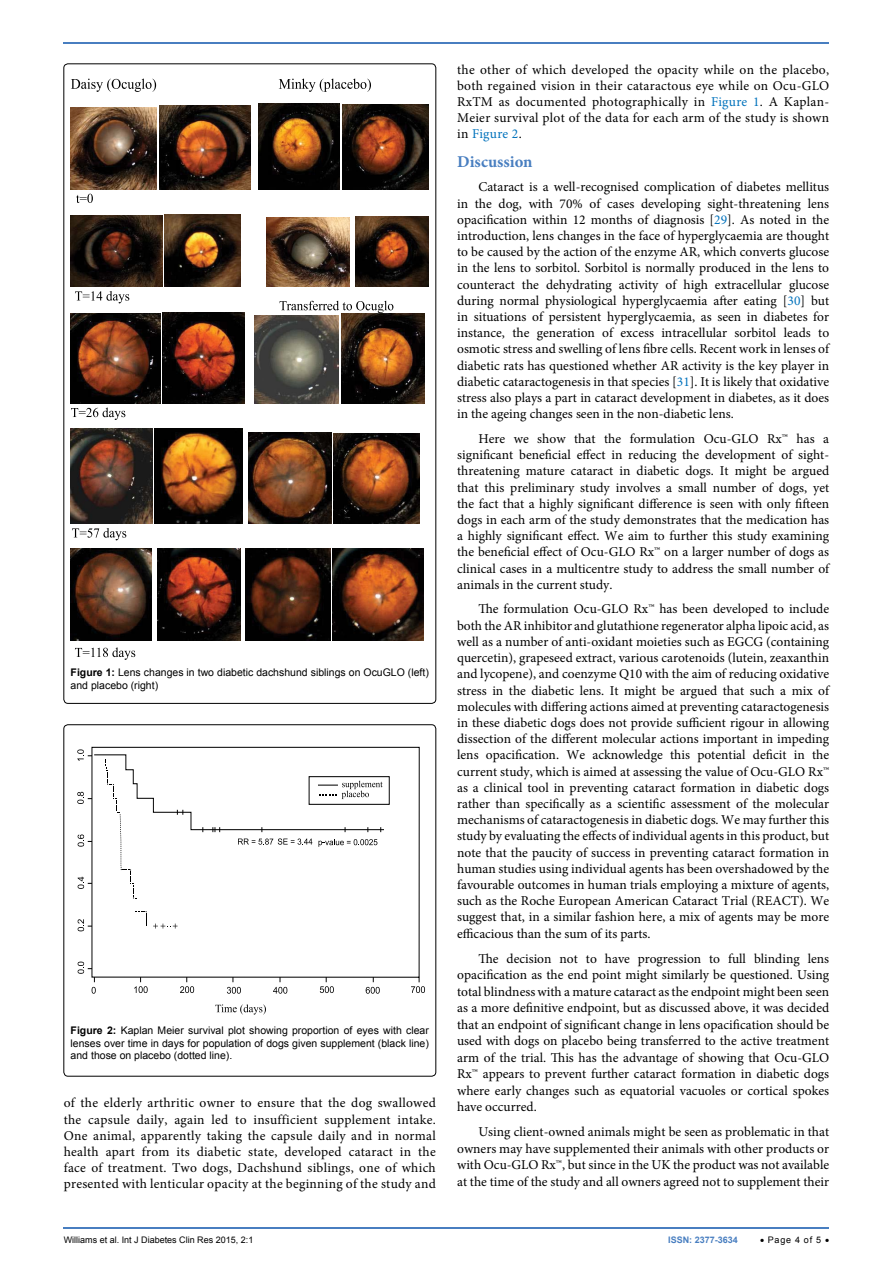
<style>
.page{position:relative;width:893px;height:1263px;background:#fff}
.page>*{position:absolute;margin:0;border:0;box-sizing:border-box;transform-origin:0 0}
.t1{font:700 16.5px "Minion Pro";color:#487ec0}
.t2{font:13.5px/16.2px "Minion Pro";color:#000;text-align:justify}
.t3{font:10.5px/12.6px "Arial";color:#000}
.t4{font:9px "Arial";color:#000}
.t5{font:700 9px "Arial";color:#487ec0}
.s1{font-weight:700}
.s2{color:#0072bc}
</style>
<div class="page">
<hr style="left:64px;top:1227px;width:765px;height:2px;background:#487ec0">
<hr style="left:64px;top:42px;width:765px;height:2px;background:#487ec0">
<img style="left:71px;top:108px;width:86px;height:82px">
<img style="left:159px;top:105px;width:91px;height:85px">
<img style="left:258px;top:104px;width:82px;height:86px">
<img style="left:342px;top:105px;width:86px;height:85px">
<img style="left:71px;top:216px;width:91px;height:71px">
<img style="left:165px;top:215px;width:75px;height:72px">
<img style="left:266px;top:218px;width:84px;height:69px">
<img style="left:355px;top:217px;width:74px;height:70px">
<img style="left:71px;top:313px;width:89px;height:90px">
<img style="left:162px;top:312px;width:82px;height:91px">
<img style="left:254px;top:315px;width:84px;height:88px">
<img style="left:341px;top:314px;width:84px;height:89px">
<img style="left:71px;top:429px;width:81px;height:94px">
<img style="left:155px;top:429px;width:88px;height:94px">
<img style="left:248px;top:432px;width:83px;height:91px">
<img style="left:334px;top:433px;width:86px;height:90px">
<img style="left:71px;top:549px;width:81px;height:91px">
<img style="left:157px;top:549px;width:83px;height:91px">
<img style="left:245px;top:549px;width:85px;height:91px">
<img style="left:333px;top:548px;width:91px;height:92px">
<svg style="left:71px;top:79px;width:85px;height:13px"></svg>
<svg style="left:279px;top:79px;width:92px;height:13px"></svg>
<svg style="left:76px;top:194px;width:17px;height:9px"></svg>
<svg style="left:75px;top:291px;width:54px;height:12px"></svg>
<svg style="left:279px;top:301px;width:114px;height:12px"></svg>
<svg style="left:71px;top:408px;width:54px;height:12px"></svg>
<svg style="left:72px;top:528px;width:54px;height:12px"></svg>
<svg style="left:75px;top:647px;width:60px;height:13px"></svg>
<div style="left:64px;top:725px;width:372px;height:351px;border:1px solid #000;border-radius:4px"></div>
<svg style="left:411px;top:986px;width:14px;height:7px"></svg>
<svg style="left:215px;top:1004px;width:51px;height:10px"></svg>
<svg style="left:134px;top:986px;width:14px;height:7px"></svg>
<svg style="left:180px;top:986px;width:14px;height:7px"></svg>
<svg style="left:227px;top:986px;width:14px;height:8px"></svg>
<svg style="left:273px;top:986px;width:14px;height:8px"></svg>
<svg style="left:320px;top:986px;width:14px;height:7px"></svg>
<svg style="left:366px;top:986px;width:14px;height:8px"></svg>
<svg style="left:78px;top:962px;width:18px;height:32px"></svg>
<svg style="left:78px;top:919px;width:13px;height:12px"></svg>
<svg style="left:77px;top:749px;width:14px;height:140px"></svg>
<svg style="left:91px;top:746px;width:329px;height:237px"></svg>
<div style="left:309px;top:776px;width:80px;height:28px;border:1px solid #000"></div>
<p class="t3" style="left:71px;top:666px;width:360px"><span class="s1">Figure 1:</span> Lens changes in two diabetic dachshund siblings on OcuGLO (left) and placebo (right)</p>
<p class="t3" style="left:71px;top:1024px;width:360px;text-align:justify"><span class="s1">Figure 2:</span> Kaplan Meier survival plot showing proportion of eyes with clear lenses over time in days for population of dogs given supplement (black line) and those on placebo (dotted line).</p>
<p class="t2" style="left:64px;top:1095px;width:374px">of the elderly arthritic owner to ensure that the dog swallowed the capsule daily, again led to insufficient supplement intake.<br>One animal, apparently taking the capsule daily and in normal health apart from its diabetic state, developed cataract in the face of treatment. Two dogs, Dachshund siblings, one of which presented with lenticular opacity at the beginning of the study and</p>
<p class="t2" style="left:457px;top:61px;width:374px">the other of which developed the opacity while on the placebo, both regained vision in their cataractous eye while on Ocu-GLO RxTM as documented photographically in <span class="s2">Figure 1</span>. A Kaplan-Meier survival plot of the data for each arm of the study is shown in <span class="s2">Figure 2</span>.</p>
<p class="t1" style="left:457px;top:150px;width:77px">Discussion</p>
<p class="t2" style="left:457px;top:179px;width:374px;text-indent:21px">Cataract is a well-recognised complication of diabetes mellitus in the dog, with 70% of cases developing sight-threatening lens opacification within 12 months of diagnosis [<span class="s2">29</span>]. As noted in the introduction, lens changes in the face of hyperglycaemia are thought to be caused by the action of the enzyme AR, which converts glucose in the lens to sorbitol. Sorbitol is normally produced in the lens to counteract the dehydrating activity of high extracellular glucose during normal physiological hyperglycaemia after eating [<span class="s2">30</span>] but in situations of persistent hyperglycaemia, as seen in diabetes for instance, the generation of excess intracellular sorbitol leads to osmotic stress and swelling of lens fibre cells. Recent work in lenses of diabetic rats has questioned whether AR activity is the key player in diabetic cataractogenesis in that species [<span class="s2">31</span>]. It is likely that oxidative stress also plays a part in cataract development in diabetes, as it does in the ageing changes seen in the non-diabetic lens.</p>
<p class="t2" style="left:457px;top:431px;width:374px;text-indent:21px">Here we show that the formulation Ocu-GLO Rx™ has a significant beneficial effect in reducing the development of sight&shy;threatening mature cataract in diabetic dogs. It might be argued that this preliminary study involves a small number of dogs, yet the fact that a highly significant difference is seen with only fifteen dogs in each arm of the study demonstrates that the medication has a highly significant effect. We aim to further this study examining the beneficial effect of Ocu-GLO Rx™ on a larger number of dogs as clinical cases in a multicentre study to address the small number of animals in the current study.</p>
<p class="t2" style="left:457px;top:601px;width:374px;text-indent:21px">The formulation Ocu-GLO Rx™ has been developed to include both the AR inhibitor and glutathione regenerator alpha lipoic acid, as well as a number of anti-oxidant moieties such as EGCG (containing quercetin), grapeseed extract, various carotenoids (lutein, zeaxanthin and lycopene), and coenzyme Q10 with the aim of reducing oxidative stress in the diabetic lens. It might be argued that such a mix of molecules with differing actions aimed at preventing cataractogenesis in these diabetic dogs does not provide sufficient rigour in allowing dissection of the different molecular actions important in impeding lens opacification. We acknowledge this potential deficit in the current study, which is aimed at assessing the value of Ocu-GLO Rx™ as a clinical tool in preventing cataract formation in diabetic dogs rather than specifically as a scientific assessment of the molecular mechanisms of cataractogenesis in diabetic dogs. We may further this study by evaluating the effects of individual agents in this product, but note that the paucity of success in preventing cataract formation in human studies using individual agents has been overshadowed by the favourable outcomes in human trials employing a mixture of agents, such as the Roche European American Cataract Trial (REACT). We suggest that, in a similar fashion here, a mix of agents may be more efficacious than the sum of its parts.</p>
<p class="t2" style="left:457px;top:950px;width:374px;text-indent:21px">The decision not to have progression to full blinding lens opacification as the end point might similarly be questioned. Using total blindness with a mature cataract as the endpoint might been seen as a more definitive endpoint, but as discussed above, it was decided that an endpoint of significant change in lens opacification should be used with dogs on placebo being transferred to the active treatment arm of the trial. This has the advantage of showing that Ocu-GLO Rx™ appears to prevent further cataract formation in diabetic dogs where early changes such as equatorial vacuoles or cortical spokes have occurred.</p>
<p class="t2" style="left:457px;top:1123px;width:374px;text-indent:21px">Using client-owned animals might be seen as problematic in that owners may have supplemented their animals with other products or with Ocu-GLO Rx™, but since in the UK the product was not available at the time of the study and all owners agreed not to supplement their</p>
<p class="t4" style="left:64px;top:1234px;width:191px">Williams et al. Int J Diabetes Clin Res 2015, 2:1</p>
<p class="t5" style="left:668px;top:1234px;width:71px">ISSN: 2377-3634</p>
<p class="t4" style="left:760px;top:1234px;width:71px">• Page 4 of 5 •</p>
</div>
